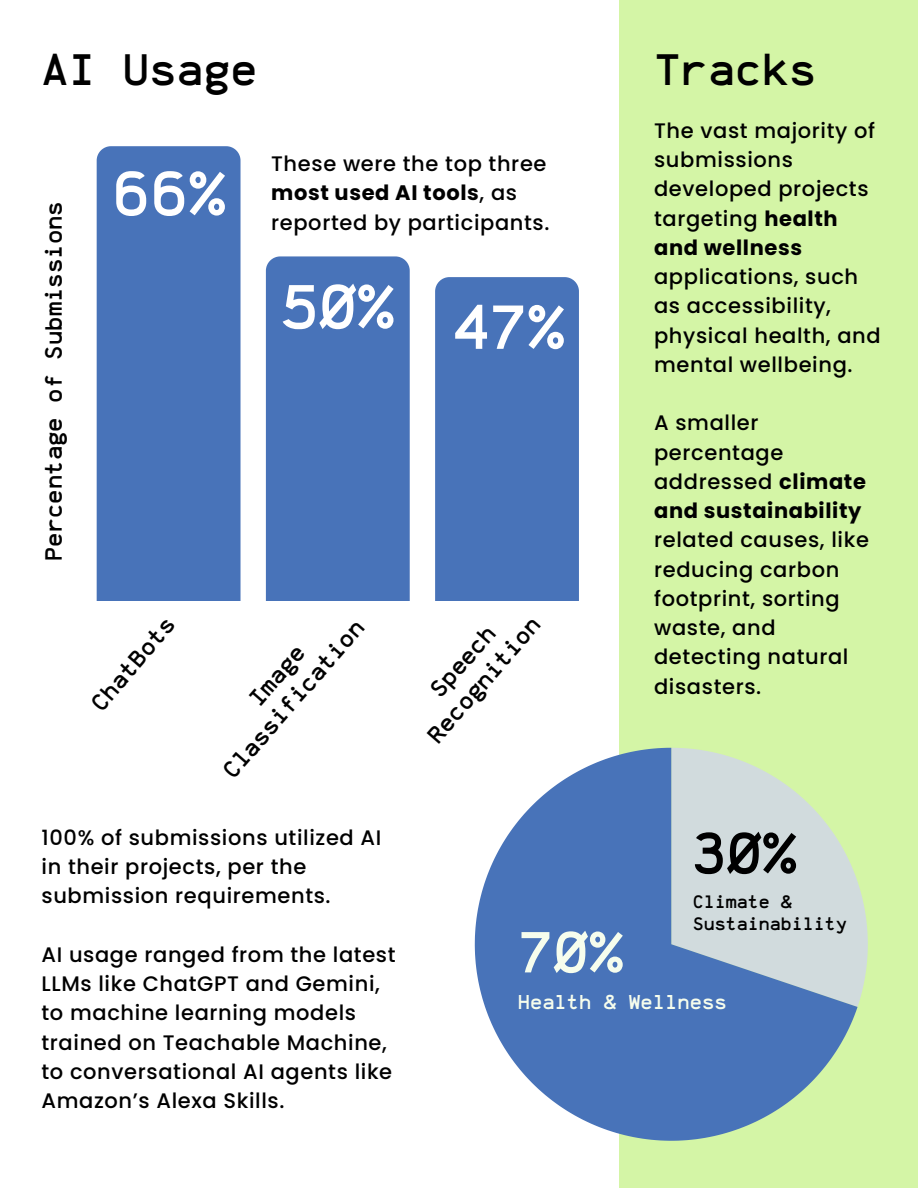
<style>
.page{position:relative;width:918px;height:1188px;background:#fff}
.page>*{position:absolute;margin:0;border:0;box-sizing:border-box;transform-origin:0 0}
.t1{font:63.3px "Anka Coder b";color:#fff}
.t2{font:58.95px "Anka Coder b";color:#f6fded}
.t3{font:58.95px "Anka Coder b";color:#000}
.t4{font:45px "Anka Coder b";color:#000}
.t5{font:24px/28px "Anka Coder b";color:#000}
.t6{font:500 21px/29.2px "Poppins";letter-spacing:.03em;color:#000}
.t7{font:20.55px "Anka Coder b";color:#f6fded}
.t8{font:18.3px/21.6px "Anka Coder b";color:#000}
.s1{font-weight:700}
</style>
<div class="page">
<div style="left:619px;top:0;width:299px;height:1188px;background:#d4f5a6"></div>
<div style="left:97px;top:146px;width:144px;height:455px;background:#4873b9"></div>
<div style="left:266px;top:256px;width:144px;height:345px;background:#4873b9"></div>
<div style="left:435px;top:277px;width:144px;height:324px;background:#4873b9"></div>
<svg style="left:858px;top:884px;width:10px;height:121px"></svg>
<svg style="left:475px;top:748px;width:383px;height:393px;fill:#4873b9"></svg>
<h3 class="t4" style="left:42px;top:45px;width:217px">AI Usage</h3>
<h2 class="t5" style="left:41px;top:561px;width:361px;rotate:-90deg">Percentage of Submissions</h2>
<h5 class="t1" style="left:112px;top:160px;width:116px">66%</h5>
<h5 class="t6" style="left:271px;top:149px;width:280px">These were the top three <span class="s1">most used AI tools</span>, as reported by participants.</h5>
<h3 class="t1" style="left:281px;top:273px;width:116px">50%</h3>
<h5 class="t1" style="left:451px;top:293px;width:116px">47%</h5>
<h5 class="t5" style="left:86px;top:699px;width:117px;rotate:-49deg">ChatBots</h5>
<h2 class="t5" style="left:196px;top:748px;width:203px;text-indent:72px;rotate:-49deg">Image<br>Classification</h2>
<h2 class="t5" style="left:401px;top:713px;width:160px;text-align:center;rotate:-49deg">Speech<br>Recognition</h2>
<h1 class="t4" style="left:654px;top:45px;width:163px">Tracks</h1>
<p class="t6" style="left:654px;top:116px;width:228px">The vast majority of submissions developed projects targeting <span class="s1">health and wellness </span>applications, such as accessibility, physical health, and mental wellbeing.</p>
<h5 class="t6" style="left:654px;top:408px;width:216px">A smaller percentage addressed <span class="s1">climate and sustainability </span>related causes, like reducing carbon footprint, sorting waste, and detecting natural disasters.</h5>
<h4 class="t6" style="left:42px;top:823px;width:341px">100% of submissions utilized AI in their projects, per the submission requirements.</h4>
<h4 class="t6" style="left:42px;top:940px;width:356px">AI usage ranged from the latest<br>LLMs like ChatGPT and Gemini, to machine learning models trained on Teachable Machine, to conversational AI agents like<br>Amazon’s Alexa Skills.</h4>
<h4 class="t3" style="left:691px;top:822px;width:108px">30%</h4>
<h1 class="t8" style="left:693px;top:892px;width:156px">Climate &amp;<br>Sustainability</h1>
<h4 class="t2" style="left:518px;top:921px;width:108px">70%</h4>
<p class="t7" style="left:518px;top:991px;width:210px">Health &amp; Wellness</p>
</div>
